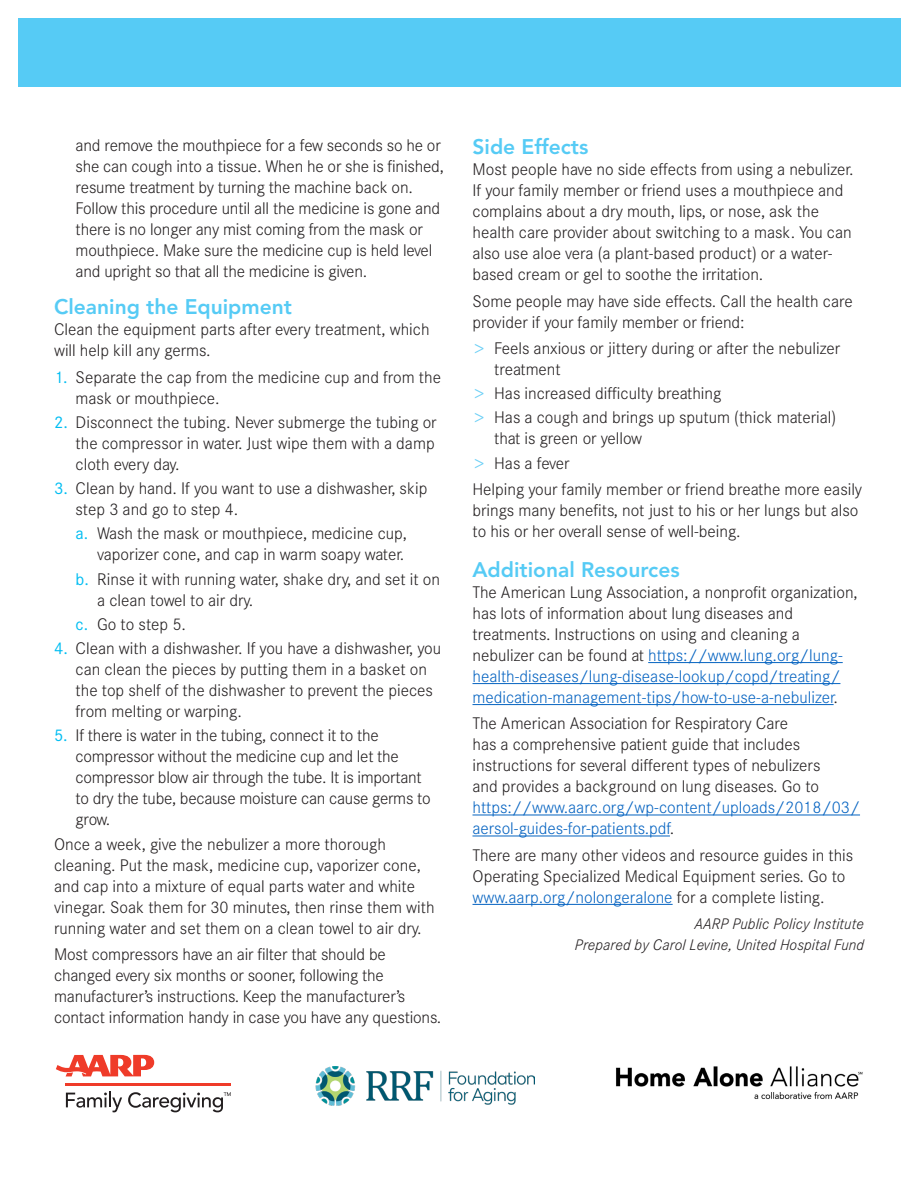
<style>
.page{position:relative;width:918px;height:1188px;background:#fff}
.page>*{position:absolute;margin:0;border:0;box-sizing:border-box;transform-origin:0 0}
.t1{font:800 21px "Avenir LT Std";color:#56cbf5}
.t2{font:300 16.5px/21px "Corporate S";color:#231f20}
.Byline{font:italic 300 15px "Corporate S";letter-spacing:.005em;color:#231f20}
.s1{font-weight:400;color:#00bdf2}
.s2{font-size:18.15px;color:#6bcff6}
.s3{color:#0563c1}
</style>
<div class="page">
<div style="left:18px;top:18px;width:883px;height:68px;background:#56cbf5"></div>
<img style="left:315px;top:1066px;width:219px;height:40px">
<img style="left:616px;top:1066px;width:247px;height:33px">
<svg style="left:56px;top:1055px;width:98px;height:21px"></svg>
<hr style="left:66px;top:1084px;width:165px;height:2px;background:#ef3b29">
<svg style="left:66px;top:1092px;width:56px;height:20px"></svg>
<svg style="left:128px;top:1092px;width:103px;height:20px"></svg>
<hr style="left:648px;top:662px;width:195px;height:1px;background:#0563c1">
<hr style="left:472px;top:683px;width:368px;height:1px;background:#0563c1">
<hr style="left:472px;top:704px;width:362px;height:1px;background:#0563c1">
<hr style="left:472px;top:815px;width:388px;height:1px;background:#0563c1">
<hr style="left:472px;top:836px;width:198px;height:1px;background:#0563c1">
<hr style="left:472px;top:904px;width:201px;height:1px;background:#0563c1">
<p class="t2" style="left:76px;top:134px;width:370px">and remove the mouthpiece for a few seconds so he or she can cough into a tissue. When he or she is finished, resume treatment by turning the machine back on.<br>Follow this procedure until all the medicine is gone and there is no longer any mist coming from the mask or mouthpiece. Make sure the medicine cup is held level and upright so that all the medicine is given.</p>
<h2 class="t1" style="left:54px;top:295px;width:240px">Cleaning the Equipment</h2>
<p class="t2" style="left:54px;top:319px;width:377px">Clean the equipment parts after every treatment, which will help kill any germs.</p>
<p class="t2" style="left:76px;top:367px;width:367px;text-indent:-22px"><span class="s1">1.</span> Separate the cap from the medicine cup and from the mask or mouthpiece.</p>
<p class="t2" style="left:76px;top:412px;width:363px;text-indent:-22px"><span class="s1">2.</span> Disconnect the tubing. Never submerge the tubing or the compressor in water. Just wipe them with a damp cloth every day.</p>
<p class="t2" style="left:76px;top:478px;width:353px;text-indent:-22px"><span class="s1">3.</span> Clean by hand. If you want to use a dishwasher, skip step 3 and go to step 4.</p>
<p class="t2" style="left:76px;top:523px;width:333px;text-align:right"><span class="s1">a.</span> Wash the mask or mouthpiece, medicine cup, vaporizer cone, and cap in warm soapy water.</p>
<p class="t2" style="left:97px;top:569px;width:344px;text-indent:-22px"><span class="s1">b.</span> Rinse it with running water, shake dry, and set it on a clean towel to air dry.</p>
<p class="t2" style="left:76px;top:614px;width:112px"><span class="s1">c.</span> Go to step 5.</p>
<p class="t2" style="left:76px;top:638px;width:367px;text-indent:-22px"><span class="s1">4.</span> Clean with a dishwasher. If you have a dishwasher, you can clean the pieces by putting them in a basket on the top shelf of the dishwasher to prevent the pieces from melting or warping.</p>
<p class="t2" style="left:76px;top:725px;width:357px;text-indent:-22px"><span class="s1">5.</span> If there is water in the tubing, connect it to the compressor without the medicine cup and let the compressor blow air through the tube. It is important to dry the tube, because moisture can cause germs to grow.</p>
<p class="t2" style="left:54px;top:834px;width:382px">Once a week, give the nebulizer a more thorough cleaning. Put the mask, medicine cup, vaporizer cone, and cap into a mixture of equal parts water and white vinegar. Soak them for 30 minutes, then rinse them with running water and set them on a clean towel to air dry.</p>
<p class="t2" style="left:54px;top:944px;width:389px">Most compressors have an air filter that should be changed every six months or sooner, following the manufacturer’s instructions. Keep the manufacturer’s contact information handy in case you have any questions.</p>
<h2 class="t1" style="left:472px;top:134px;width:117px">Side Effects</h2>
<p class="t2" style="left:472px;top:159px;width:383px">Most people have no side effects from using a nebulizer.<br>If your family member or friend uses a mouthpiece and complains about a dry mouth, lips, or nose, ask the health care provider about switching to a mask. You can also use aloe vera (a plant-based product) or a water&shy;based cream or gel to soothe the irritation.</p>
<p class="t2" style="left:472px;top:290px;width:382px">Some people may have side effects. Call the health care provider if your family member or friend:</p>
<p class="t2" style="left:494px;top:338px;width:348px;text-indent:-22px"><span class="s2">&gt;</span> Feels anxious or jittery during or after the nebulizer treatment</p>
<p class="t2" style="left:472px;top:383px;width:250px"><span class="s2">&gt;</span> Has increased difficulty breathing</p>
<p class="t2" style="left:494px;top:407px;width:344px;text-indent:-22px"><span class="s2">&gt;</span> Has a cough and brings up sputum (thick material) that is green or yellow</p>
<p class="t2" style="left:472px;top:452px;width:99px"><span class="s2">&gt;</span> Has a fever</p>
<p class="t2" style="left:472px;top:479px;width:391px">Helping your family member or friend breathe more easily brings many benefits, not just to his or her lungs but also to his or her overall sense of well-being.</p>
<h2 class="t1" style="left:472px;top:557px;width:209px">Additional Resources</h2>
<p class="t2" style="left:472px;top:582px;width:387px">The American Lung Association, a nonprofit organization, has lots of information about lung diseases and treatments. Instructions on using and cleaning a nebulizer can be found at <span class="s3">https://www.lung.org/lung&shy;health-diseases/lung-disease-lookup/copd/treating/ medication-management-tips/how-to-use-a-nebulizer</span>.</p>
<p class="t2" style="left:472px;top:713px;width:389px">The American Association for Respiratory Care<br>has a comprehensive patient guide that includes instructions for several different types of nebulizers<br>and provides a background on lung diseases. Go to <span class="s3">https://www.aarc.org/wp-content/uploads/2018/03/ aersol-guides-for-patients.pdf</span>.</p>
<p class="t2" style="left:473px;top:845px;width:382px">There are many other videos and resource guides in this<br>Operating Specialized Medical Equipment series. Go to <span class="s3">www.aarp.org/nolongeralone</span> for a complete listing.</p>
<p class="Byline" style="left:694px;top:915px;width:171px">AARP Public Policy Institute</p>
<p class="Byline" style="left:575px;top:936px;width:291px">Prepared by Carol Levine, United Hospital Fund</p>
</div>
